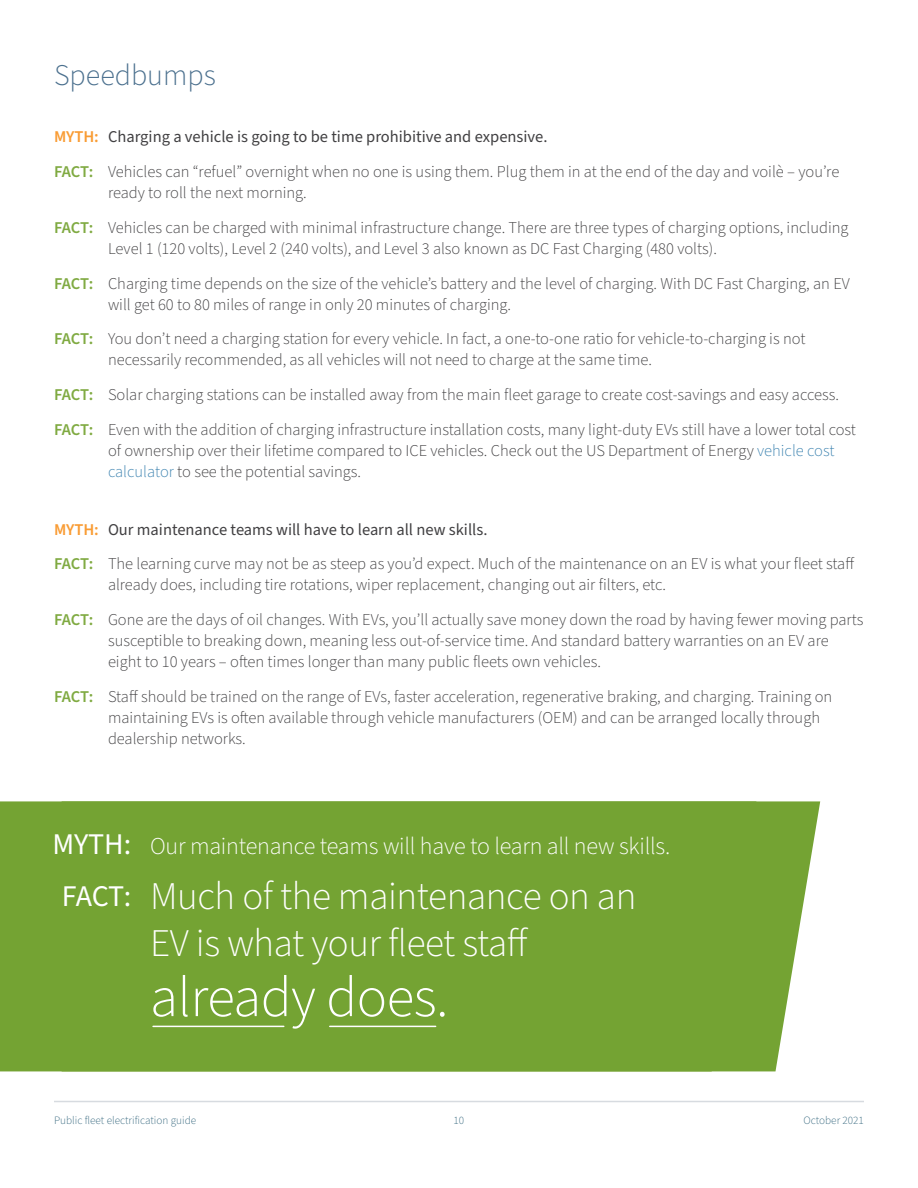
<style>
.page{position:relative;width:918px;height:1188px;background:#fff}
.page>*{position:absolute;margin:0;border:0;box-sizing:border-box;transform-origin:0 0}
.t1{font:300 57.15px "Source Sans Pro";letter-spacing:-.01em;color:#fff}
.t2{font:300 39.15px/47px "Source Sans Pro";letter-spacing:-.01em;color:#fff}
.t3{font:300 30px "Source Sans Pro";color:#4b708e}
.t4{font:30px "Source Sans Pro";letter-spacing:-.01em;color:#fff}
.t5{font:300 24.15px "Source Sans Pro";letter-spacing:-.01em;color:#fff}
.t6{font:300 16.5px/34.8px "Source Sans Pro";color:#414042}
.t7{font:300 11.25px "Source Sans Pro";color:#3a6b81}
.s1{font-weight:600;color:#f99c34}
.s2{font-weight:400}
.s3{font-weight:600;color:#80aa42}
.s4{color:#3d83b0}
</style>
<div class="page">
<hr style="left:54px;top:1101px;width:810px;height:1px;background:#d7dbe0">
<div style="left:0;top:801px;width:62px;height:270px;background:#74a333"></div>
<div style="left:62px;top:801px;width:758px;height:270px;background:#74a333"></div>
<hr style="left:153px;top:1026px;width:131px;height:1px;background:#fff">
<hr style="left:330px;top:1026px;width:106px;height:1px;background:#fff">
<h3 class="t3" style="left:54px;top:55px;width:163px">Speedbumps</h3>
<p class="t6" style="left:54px;top:120px;width:787px"><span class="s1">MYTH:</span> <span class="s2">Charging a vehicle is going to be time prohibitive and expensive.<br></span><span class="s3">FACT:</span> Vehicles can “refuel” overnight when no one is using them. Plug them in at the end of the day and voilè – you’re</p>
<p class="t6" style="left:54px;top:176px;width:796px;text-indent:54px">ready to roll the next morning.<br><span class="s3">FACT:</span> Vehicles can be charged with minimal infrastructure change. There are three types of charging options, including</p>
<p class="t6" style="left:54px;top:231px;width:797px;text-indent:54px">Level 1 (120 volts), Level 2 (240 volts), and Level 3 also known as DC Fast Charging (480 volts).<br><span class="s3">FACT:</span> Charging time depends on the size of the vehicle’s battery and the level of charging. With DC Fast Charging, an EV</p>
<p class="t6" style="left:54px;top:287px;width:753px;text-indent:54px">will get 60 to 80 miles of range in only 20 minutes of charging.<br><span class="s3">FACT:</span> You don’t need a charging station for every vehicle. In fact, a one-to-one ratio for vehicle-to-charging is not</p>
<p class="t6" style="left:54px;top:343px;width:804px;text-indent:54px">necessarily recommended, as all vehicles will not need to charge at the same time.<br><span class="s3">FACT:</span> Solar charging stations can be installed away from the main fleet garage to create cost-savings and easy access.<br><span class="s3">FACT:</span> Even with the addition of charging infrastructure installation costs, many light-duty EVs still have a lower total cost</p>
<p class="t6" style="left:108px;top:441px;width:728px;line-height:21px">of ownership over their lifetime compared to ICE vehicles. Check out the US Department of Energy <span class="s4">vehicle cost calculator</span> to see the potential savings.</p>
<p class="t6" style="left:54px;top:512px;width:802px"><span class="s1">MYTH:</span> <span class="s2">Our maintenance teams will have to learn all new skills.<br></span><span class="s3">FACT:</span> The learning curve may not be as steep as you’d expect. Much of the maintenance on an EV is what your fleet staff</p>
<p class="t6" style="left:54px;top:568px;width:811px;text-indent:54px">already does, including tire rotations, wiper replacement, changing out air filters, etc.<br><span class="s3">FACT:</span> Gone are the days of oil changes. With EVs, you’ll actually save money down the road by having fewer moving parts</p>
<p class="t6" style="left:108px;top:631px;width:722px;line-height:21px">susceptible to breaking down, meaning less out-of-service time. And standard battery warranties on an EV are eight to 10 years – often times longer than many public fleets own vehicles.</p>
<p class="t6" style="left:108px;top:687px;width:726px;line-height:21px;text-indent:-54px"><span class="s3">FACT:</span> Staff should be trained on the range of EVs, faster acceleration, regenerative braking, and charging. Training on maintaining EVs is often available through vehicle manufacturers (OEM) and can be arranged locally through dealership networks.</p>
<h3 class="t4" style="left:52px;top:824px;width:80px">MYTH:</h3>
<h3 class="t4" style="left:62px;top:876px;width:71px">FACT:</h3>
<h3 class="t5" style="left:150px;top:830px;width:522px">Our maintenance teams will have to learn all new skills.</h3>
<h2 class="t2" style="left:150px;top:874px;width:488px">Much of the maintenance on an<br>EV is what your fleet staff</h2>
<h1 class="t1" style="left:150px;top:959px;width:300px">already does.</h1>
<p class="t7" style="left:54px;top:1113px;width:144px">Public fleet electrification guide</p>
<p class="t7" style="left:454px;top:1113px;width:12px">10</p>
<p class="t7" style="left:804px;top:1113px;width:62px">October 2021</p>
</div>
